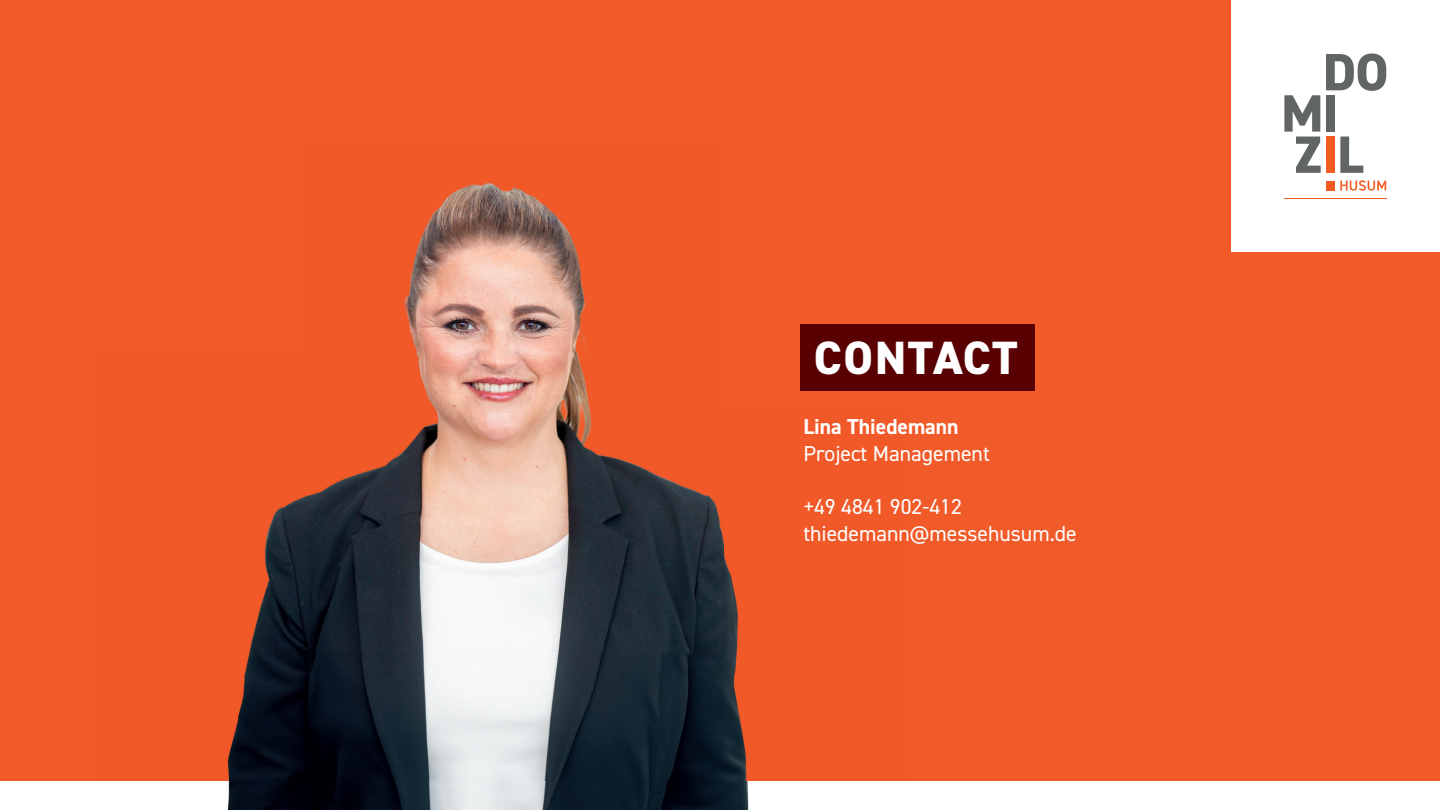
<style>
.page{position:relative;width:1440px;height:810px;background:#fff}
.page>*{position:absolute;margin:0;border:0;box-sizing:border-box;transform-origin:0 0}
.t1{font:800 46.8px "DIN2014";letter-spacing:.025em;color:#fff}
.t2{font:21.67px/26.8px "DIN2014";color:#fff}
.t3{font:700 21.67px "DIN2014";color:#fff}
</style>
<div class="page">
<div style="left:0;top:0;width:1440px;height:781px;background:#f15a29"></div>
<div style="left:1232px;top:0;width:208px;height:252px;background:#fff"></div>
<svg style="left:1284px;top:53px;width:103px;height:120px"></svg>
<div style="left:1326px;top:181px;width:9px;height:10px;background:#f25c22"></div>
<svg style="left:1340px;top:180px;width:46px;height:11px"></svg>
<hr style="left:1284px;top:198px;width:103px;height:1px;background:#f25c22">
<img style="left:227px;top:182px;width:522px;height:628px">
<div style="left:800px;top:324px;width:235px;height:67px;background:#580002"></div>
<h1 class="t1" style="left:814px;top:327px;width:205px">CONTACT</h1>
<p class="t3" style="left:803px;top:412px;width:157px">Lina Thiedemann</p>
<p class="t2" style="left:803px;top:439px;width:188px">Project Management</p>
<p class="t2" style="left:803px;top:493px;width:275px">+49 4841 902-412 thiedemann@messehusum.de</p>
</div>
